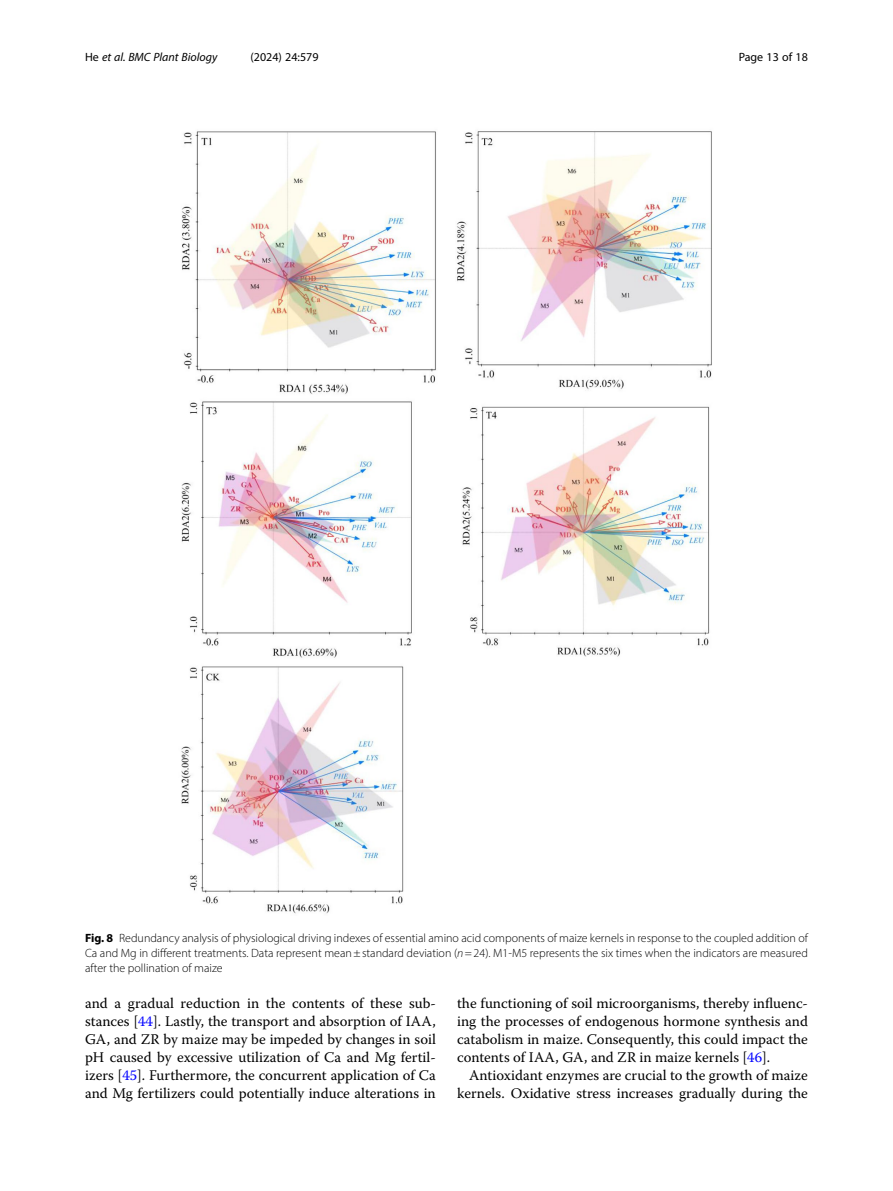
<style>
.page{position:relative;width:893px;height:1191px;background:#fff}
.page>*{position:absolute;margin:0;border:0;box-sizing:border-box;transform-origin:0 0}
.Body_Text_Indent{font:14.7px/18px "Warnock Pro";color:#000;text-align:justify}
.Figure_Caption{font:300 12px/15px "Myriad Pro";color:#000;text-align:justify}
.t1{font:italic 12px "Myriad Pro";color:#000}
.t2{font:12px "Myriad Pro";color:#000}
.s1{font-style:normal}
.s2{font-weight:700}
.s3{font-style:italic}
.s4{color:#00f}
</style>
<div class="page">
<img style="left:181px;top:131px;width:531px;height:783px">
<p class="t1" style="left:85px;top:50px;width:134px"><span class="s1">He</span> et al. BMC Plant Biology</p>
<p class="t2" style="left:250px;top:50px;width:70px">(2024) 24:579</p>
<p class="t2" style="left:739px;top:50px;width:71px">Page 13 of 18</p>
<p class="Figure_Caption" style="left:85px;top:930px;width:724px"><span class="s2">Fig. 8</span> Redundancy analysis of physiological driving indexes of essential amino acid components of maize kernels in response to the coupled addition of Ca and Mg in different treatments. Data represent mean±standard deviation (<span class="s3">n</span>=24). M1-M5 represents the six times when the indicators are measured after the pollination of maize</p>
<p class="Body_Text_Indent" style="left:85px;top:994px;width:352px">and a gradual reduction in the contents of these sub&shy;stances [<span class="s4">44</span>]. Lastly, the transport and absorption of IAA, GA, and ZR by maize may be impeded by changes in soil pH caused by excessive utilization of Ca and Mg fertil&shy;izers [<span class="s4">45</span>]. Furthermore, the concurrent application of Ca and Mg fertilizers could potentially induce alterations in</p>
<p class="Body_Text_Indent" style="left:457px;top:994px;width:352px">the functioning of soil microorganisms, thereby influenc&shy;ing the processes of endogenous hormone synthesis and catabolism in maize. Consequently, this could impact the contents of IAA, GA, and ZR in maize kernels [<span class="s4">46</span>].</p>
<p class="Body_Text_Indent" style="left:457px;top:1066px;width:352px;text-align:right">Antioxidant enzymes are crucial to the growth of maize kernels. Oxidative stress increases gradually during the</p>
</div>
